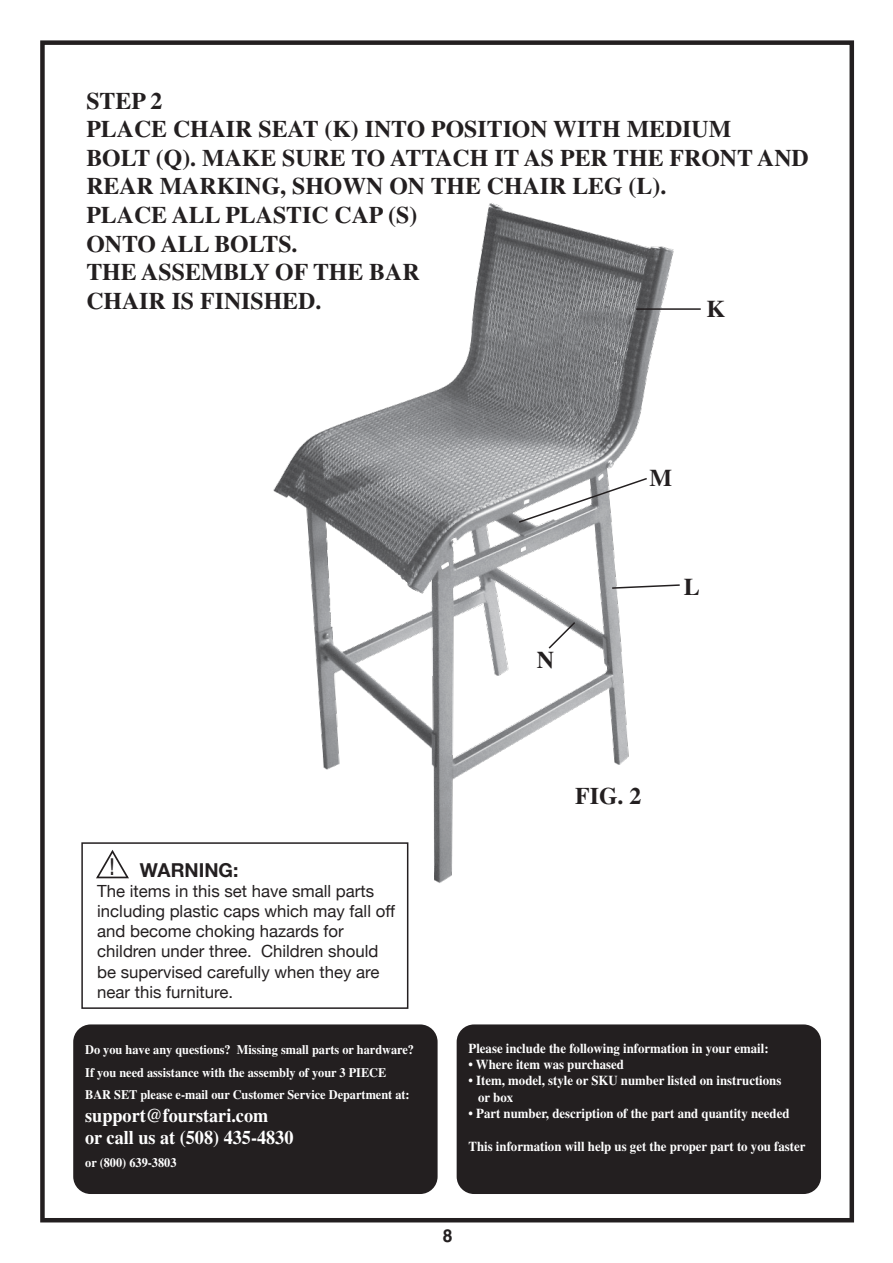
<style>
.page{position:relative;width:893px;height:1263px;background:#fff}
.page>*{position:absolute;margin:0;border:0;box-sizing:border-box;transform-origin:0 0}
.t1{font:700 24px "Times";color:#231f20}
.t2{font:700 23.85px/28.5px "Times";color:#231f20}
.t3{font:700 23.25px "Helvetica";color:#231f20;scale:.6 1}
.t4{font:700 19.35px/22.6px "Times";color:#fff;scale:.94 1}
.t5{font:700 19.2px "Helvetica Neue";color:#231f20}
.t6{font:700 18px "Helvetica";color:#231f20;scale:.96 1}
.t7{font:16.8px/20.1px "Helvetica Neue";color:#231f20}
.t8{font:700 13.65px/16.4px "Times";color:#fff;scale:.94 1}
.t9{font:700 13.05px/22.6px "Times";color:#fff;scale:.94 1}
</style>
<div class="page">
<div style="left:40px;top:40px;width:814px;height:1182px;border:4px solid #231f20"></div>
<div style="left:73px;top:1024px;width:364px;height:170px;background:#231f20;border-radius:17px"></div>
<div style="left:456px;top:1024px;width:365px;height:170px;background:#231f20;border-radius:17px"></div>
<img style="left:273px;top:203px;width:401px;height:695px">
<div style="left:81px;top:842px;width:327px;height:167px;border:2px solid #231f20"></div>
<svg style="left:96px;top:850px;width:33px;height:29px"></svg>
<hr style="left:636px;top:308px;width:64px;height:2px;background:#231f20">
<svg style="left:610px;top:584px;width:70px;height:6px"></svg>
<svg style="left:547px;top:620px;width:29px;height:30px"></svg>
<svg style="left:517px;top:477px;width:131px;height:47px"></svg>
<h2 class="t2" style="left:86px;top:86px;width:724px">STEP 2<br>PLACE CHAIR SEAT (K) INTO POSITION WITH MEDIUM<br>BOLT (Q). MAKE SURE TO ATTACH IT AS PER THE FRONT AND<br>REAR MARKING, SHOWN ON THE CHAIR LEG (L).<br>PLACE ALL PLASTIC CAP (S)<br>ONTO ALL BOLTS.<br>THE ASSEMBLY OF THE BAR<br>CHAIR IS FINISHED.</h2>
<h1 class="t1" style="left:706px;top:295px;width:20px">K</h1>
<h1 class="t1" style="left:537px;top:646px;width:19px">N</h1>
<h1 class="t1" style="left:649px;top:464px;width:24px">M</h1>
<h1 class="t1" style="left:684px;top:572px;width:18px">L</h1>
<h3 class="t3" style="left:110px;top:853px;width:9px">!</h3>
<h3 class="t5" style="left:140px;top:858px;width:100px">WARNING:</h3>
<p class="t7" style="left:97px;top:881px;width:299px">The items in this set have small parts including plastic caps which may fall off and become choking hazards for children under three. Children should be supervised carefully when they are near this furniture.</p>
<p class="t9" style="left:85px;top:1038px;width:351px">Do you have any questions? Missing small parts or hardware?<br>If you need assistance with the assembly of your 3 PIECE<br>BAR SET please e-mail our Customer Service Department at:</p>
<h3 class="t4" style="left:85px;top:1103px;width:223px">support@fourstari.com<br>or call us at (508) 435-4830</h3>
<p class="t9" style="left:85px;top:1151px;width:99px">or (800) 639-3803</p>
<h2 class="t2" style="left:575px;top:781px;width:68px">FIG. 2</h2>
<p class="t8" style="left:468px;top:1039px;width:321px">Please include the following information in your email:</p>
<p class="t8" style="left:468px;top:1056px;width:167px">• Where item was purchased</p>
<p class="t8" style="left:478px;top:1072px;width:324px;text-indent:-10px">• Item, model, style or SKU number listed on instructions or box</p>
<p class="t8" style="left:468px;top:1105px;width:343px">• Part number, description of the part and quantity needed</p>
<p class="t8" style="left:468px;top:1138px;width:360px">This information will help us get the proper part to you faster</p>
<h3 class="t6" style="left:443px;top:1224px;width:12px">8</h3>
</div>
